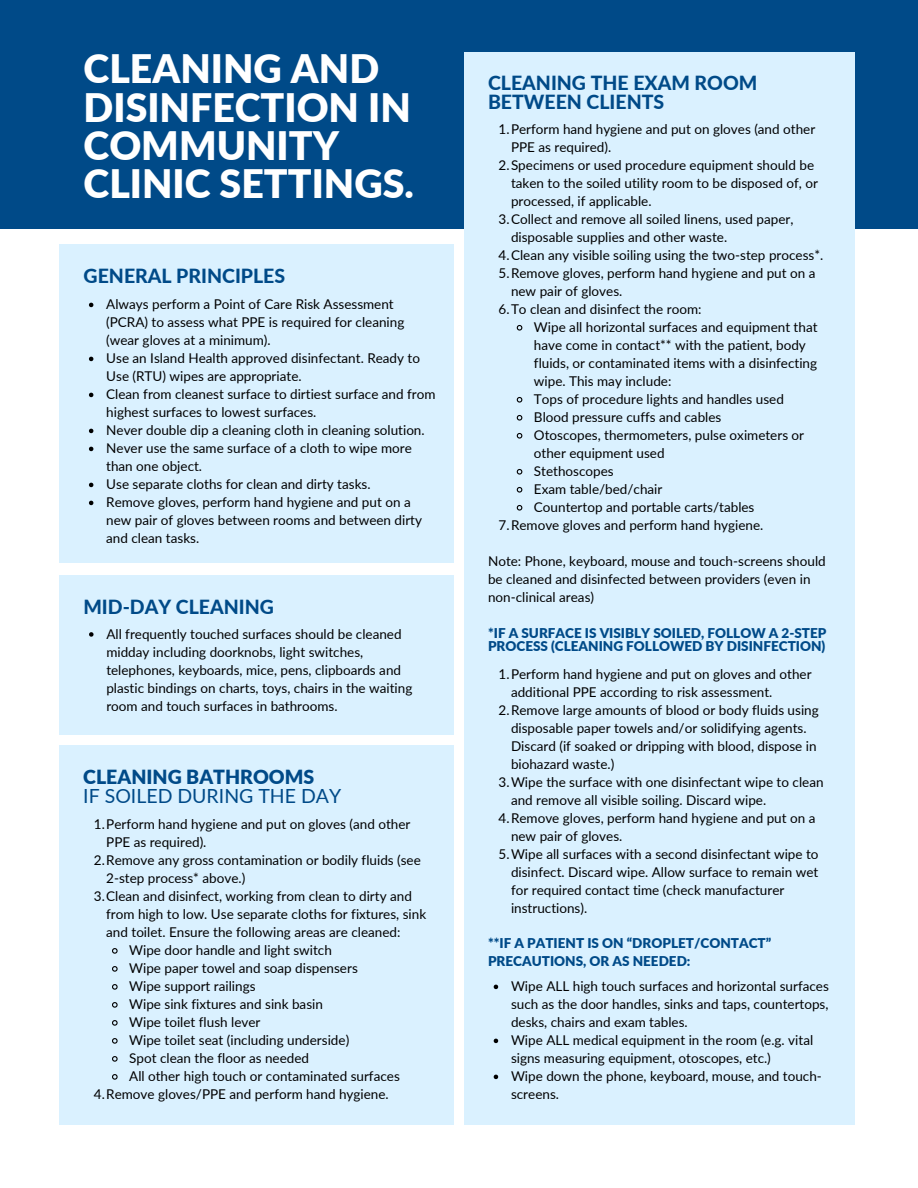
<style>
.page{position:relative;width:918px;height:1188px;background:#fff}
.page>*{position:absolute;margin:0;border:0;box-sizing:border-box;transform-origin:0 0}
.t1{font:900 39.3px/38.2px "Lato";color:#fff}
.t2{font:800 19.5px/18.9px "Lato";color:#004a88}
.t3{font:19.5px "Lato";color:#004a88}
.t4{font:900 19.5px "Lato";color:#004a88}
.t5{font:13.5px/18px "Lato";color:#000}
.t6{font:900 13.5px/13.5px "Lato";color:#004a88}
</style>
<div class="page">
<div style="left:0;top:0;width:918px;height:229px;background:#004a88"></div>
<div style="left:464px;top:53px;width:391px;height:1072px;background:#daf1ff"></div>
<div style="left:59px;top:746px;width:395px;height:379px;background:#daf1ff"></div>
<div style="left:59px;top:575px;width:395px;height:160px;background:#daf1ff"></div>
<div style="left:59px;top:244px;width:395px;height:318px;background:#daf1ff"></div>
<svg style="left:89px;top:303px;width:4px;height:4px"></svg>
<svg style="left:89px;top:357px;width:4px;height:4px"></svg>
<svg style="left:89px;top:393px;width:4px;height:4px"></svg>
<svg style="left:89px;top:429px;width:4px;height:4px"></svg>
<svg style="left:89px;top:447px;width:4px;height:4px"></svg>
<svg style="left:89px;top:483px;width:4px;height:4px"></svg>
<svg style="left:89px;top:501px;width:4px;height:4px"></svg>
<svg style="left:516px;top:325px;width:7px;height:6px"></svg>
<svg style="left:516px;top:397px;width:7px;height:6px"></svg>
<svg style="left:516px;top:415px;width:7px;height:6px"></svg>
<svg style="left:516px;top:433px;width:7px;height:6px"></svg>
<svg style="left:516px;top:469px;width:7px;height:6px"></svg>
<svg style="left:516px;top:487px;width:7px;height:6px"></svg>
<svg style="left:516px;top:505px;width:7px;height:6px"></svg>
<svg style="left:494px;top:985px;width:4px;height:4px"></svg>
<svg style="left:494px;top:1039px;width:4px;height:4px"></svg>
<svg style="left:494px;top:1075px;width:4px;height:4px"></svg>
<svg style="left:112px;top:948px;width:6px;height:6px"></svg>
<svg style="left:112px;top:966px;width:6px;height:6px"></svg>
<svg style="left:112px;top:984px;width:6px;height:6px"></svg>
<svg style="left:112px;top:1002px;width:6px;height:6px"></svg>
<svg style="left:112px;top:1020px;width:6px;height:6px"></svg>
<svg style="left:112px;top:1038px;width:6px;height:6px"></svg>
<svg style="left:112px;top:1056px;width:6px;height:6px"></svg>
<svg style="left:112px;top:1074px;width:6px;height:6px"></svg>
<svg style="left:89px;top:632px;width:5px;height:5px"></svg>
<p class="t1" style="left:84px;top:49px;width:332px">CLEANING AND<br>DISINFECTION IN<br>COMMUNITY<br>CLINIC SETTINGS.</p>
<p class="t2" style="left:84px;top:266px;width:203px">GENERAL PRINCIPLES</p>
<p class="t5" style="left:106px;top:295px;width:300px">Always perform a Point of Care Risk Assessment (PCRA) to assess what PPE is required for cleaning (wear gloves at a minimum).</p>
<p class="t5" style="left:106px;top:349px;width:315px">Use an Island Health approved disinfectant. Ready to<br>Use (RTU) wipes are appropriate.</p>
<p class="t5" style="left:106px;top:385px;width:331px">Clean from cleanest surface to dirtiest surface and from highest surfaces to lowest surfaces.</p>
<p class="t5" style="left:106px;top:421px;width:320px">Never double dip a cleaning cloth in cleaning solution.</p>
<p class="t5" style="left:106px;top:439px;width:307px">Never use the same surface of a cloth to wipe more than one object.</p>
<p class="t5" style="left:106px;top:475px;width:266px">Use separate cloths for clean and dirty tasks.</p>
<p class="t5" style="left:106px;top:493px;width:317px">Remove gloves, perform hand hygiene and put on a new pair of gloves between rooms and between dirty and clean tasks.</p>
<p class="t2" style="left:83px;top:597px;width:192px">MID-DAY CLEANING</p>
<p class="t5" style="left:106px;top:625px;width:308px">All frequently touched surfaces should be cleaned midday including doorknobs, light switches, telephones, keyboards, mice, pens, clipboards and plastic bindings on charts, toys, chairs in the waiting room and touch surfaces in bathrooms.</p>
<p class="t4" style="left:83px;top:765px;width:233px">CLEANING BATHROOMS</p>
<p class="t3" style="left:83px;top:784px;width:259px">IF SOILED DURING THE DAY</p>
<p class="t5" style="left:106px;top:815px;width:306px;text-indent:-12px">1.Perform hand hygiene and put on gloves (and other<br>PPE as required).</p>
<p class="t5" style="left:106px;top:851px;width:316px;text-indent:-12px">2.Remove any gross contamination or bodily fluids (see<br>2-step process* above.)</p>
<p class="t5" style="left:106px;top:887px;width:321px;text-indent:-12px">3.Clean and disinfect, working from clean to dirty and from high to low. Use separate cloths for fixtures, sink and toilet. Ensure the following areas are cleaned:</p>
<p class="t5" style="left:129px;top:941px;width:204px">Wipe door handle and light switch</p>
<p class="t5" style="left:129px;top:959px;width:230px">Wipe paper towel and soap dispensers</p>
<p class="t5" style="left:129px;top:977px;width:128px">Wipe support railings</p>
<p class="t5" style="left:129px;top:995px;width:195px">Wipe sink fixtures and sink basin</p>
<p class="t5" style="left:129px;top:1013px;width:133px">Wipe toilet flush lever</p>
<p class="t5" style="left:129px;top:1031px;width:222px">Wipe toilet seat (including underside)</p>
<p class="t5" style="left:129px;top:1049px;width:181px">Spot clean the floor as needed</p>
<p class="t5" style="left:129px;top:1067px;width:272px">All other high touch or contaminated surfaces</p>
<p class="t5" style="left:94px;top:1085px;width:296px">4.Remove gloves/PPE and perform hand hygiene.</p>
<p class="t2" style="left:488px;top:73px;width:271px">CLEANING THE EXAM ROOM<br>BETWEEN CLIENTS</p>
<p class="t5" style="left:511px;top:120px;width:306px;text-indent:-12px">1.Perform hand hygiene and put on gloves (and other<br>PPE as required).</p>
<p class="t5" style="left:511px;top:156px;width:308px;text-indent:-12px">2.Specimens or used procedure equipment should be taken to the soiled utility room to be disposed of, or processed, if applicable.</p>
<p class="t5" style="left:511px;top:210px;width:284px;text-indent:-12px">3.Collect and remove all soiled linens, used paper, disposable supplies and other waste.</p>
<p class="t5" style="left:499px;top:246px;width:326px">4.Clean any visible soiling using the two-step process*.</p>
<p class="t5" style="left:511px;top:264px;width:306px;text-indent:-12px">5.Remove gloves, perform hand hygiene and put on a new pair of gloves.</p>
<p class="t5" style="left:499px;top:300px;width:204px">6.To clean and disinfect the room:</p>
<p class="t5" style="left:534px;top:318px;width:285px">Wipe all horizontal surfaces and equipment that have come in contact** with the patient, body fluids, or contaminated items with a disinfecting wipe. This may include:</p>
<p class="t5" style="left:534px;top:390px;width:252px">Tops of procedure lights and handles used</p>
<p class="t5" style="left:534px;top:408px;width:189px">Blood pressure cuffs and cables</p>
<p class="t5" style="left:534px;top:426px;width:272px">Otoscopes, thermometers, pulse oximeters or other equipment used</p>
<p class="t5" style="left:534px;top:462px;width:81px">Stethoscopes</p>
<p class="t5" style="left:534px;top:480px;width:130px">Exam table/bed/chair</p>
<p class="t5" style="left:534px;top:498px;width:222px">Countertop and portable carts/tables</p>
<p class="t5" style="left:499px;top:516px;width:266px">7.Remove gloves and perform hand hygiene.</p>
<p class="t5" style="left:488px;top:552px;width:339px">Note: Phone, keyboard, mouse and touch-screens should be cleaned and disinfected between providers (even in non-clinical areas)</p>
<p class="t6" style="left:488px;top:626px;width:340px">*IF A SURFACE IS VISIBLY SOILED, FOLLOW A 2-STEP<br>PROCESS (CLEANING FOLLOWED BY DISINFECTION)</p>
<p class="t5" style="left:511px;top:665px;width:302px;text-indent:-12px">1.Perform hand hygiene and put on gloves and other additional PPE according to risk assessment.</p>
<p class="t5" style="left:511px;top:701px;width:309px;text-indent:-12px">2.Remove large amounts of blood or body fluids using disposable paper towels and/or solidifying agents.<br>Discard (if soaked or dripping with blood, dispose in biohazard waste.)</p>
<p class="t5" style="left:511px;top:773px;width:314px;text-indent:-12px">3.Wipe the surface with one disinfectant wipe to clean and remove all visible soiling. Discard wipe.</p>
<p class="t5" style="left:511px;top:809px;width:306px;text-indent:-12px">4.Remove gloves, perform hand hygiene and put on a new pair of gloves.</p>
<p class="t5" style="left:511px;top:845px;width:309px;text-indent:-12px">5.Wipe all surfaces with a second disinfectant wipe to disinfect. Discard wipe. Allow surface to remain wet for required contact time (check manufacturer instructions).</p>
<p class="t6" style="left:488px;top:933px;width:285px;line-height:18px">**IF A PATIENT IS ON “DROPLET/CONTACT”<br>PRECAUTIONS, OR AS NEEDED:</p>
<p class="t5" style="left:511px;top:977px;width:319px;text-align:justify">Wipe ALL high touch surfaces and horizontal surfaces such as the door handles, sinks and taps, countertops, desks, chairs and exam tables.</p>
<p class="t5" style="left:511px;top:1031px;width:304px">Wipe ALL medical equipment in the room (e.g. vital signs measuring equipment, otoscopes, etc.)</p>
<p class="t5" style="left:511px;top:1067px;width:312px">Wipe down the phone, keyboard, mouse, and touch&shy;screens.</p>
</div>
